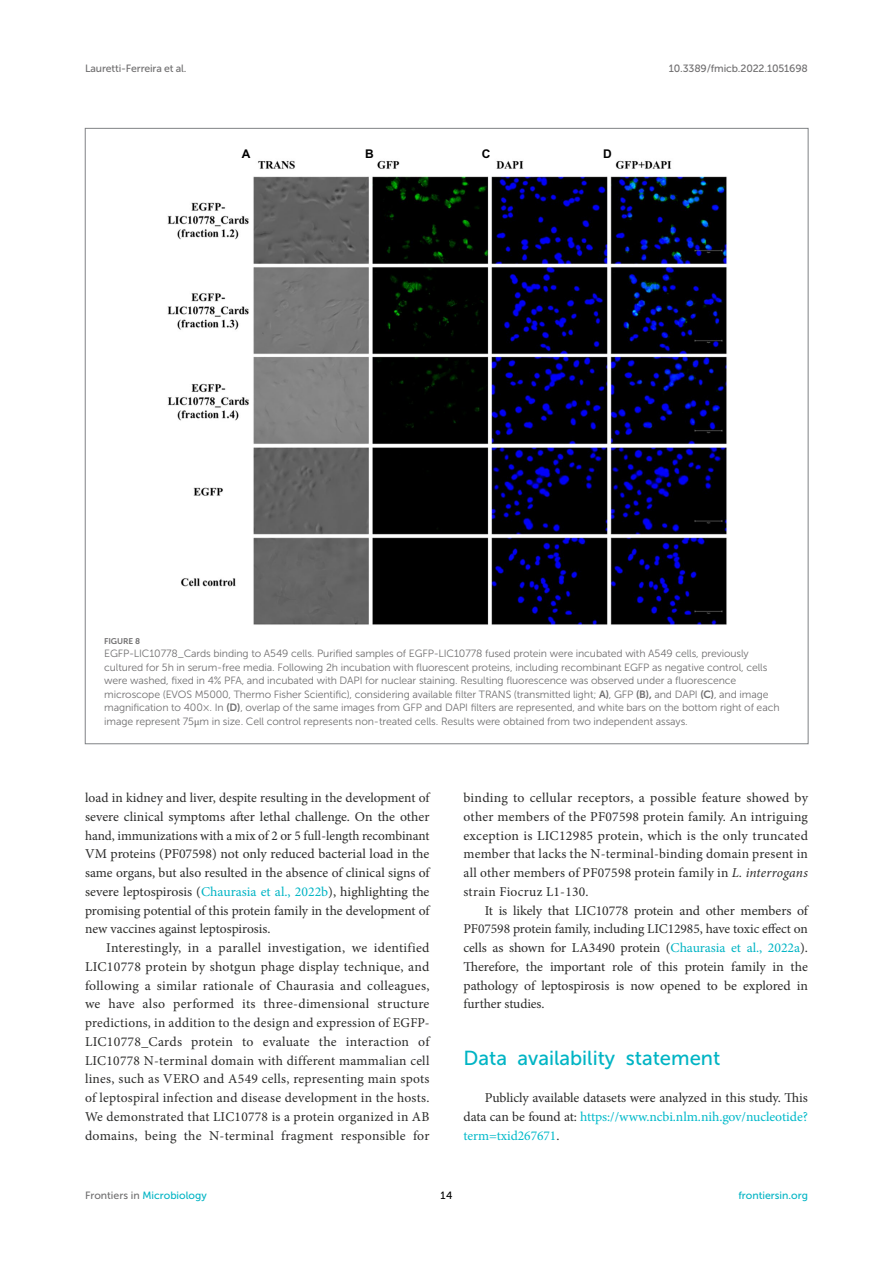
<style>
.page{position:relative;width:893px;height:1263px;background:#fff}
.page>*{position:absolute;margin:0;border:0;box-sizing:border-box;transform-origin:0 0}
.HEAD_1{font:20.25px "Museo Sans 500";color:#00b4c4}
.TEXT{font:13.5px/18.8px "Minion Pro";letter-spacing:.005em;color:#2b2b2a;text-align:justify}
.TEXT_FLUSH{font:13.5px/18.8px "Minion Pro";letter-spacing:-.005em;color:#2b2b2a;text-align:justify}
.t1{font:700 12px "Arial";color:#000}
.FIG_LEG{font:10.5px/13.5px "Museo Sans 300";letter-spacing:-.01em;color:#706f70}
.t2{font:10.5px "Museo Sans 500";letter-spacing:-.015em;color:#706f70}
.t3{font:10.5px "Museo Sans 500";color:#00b4c4}
.t4{font:10.5px "Museo Sans 500";color:#000}
.FIG_HD{font:8.25px "Museo Sans 700";letter-spacing:-.01em;color:#706f70}
.s1{font-family:"Museo Sans 700"}
.s2{font-family:"STIX General"}
.s3{color:#00b4c4}
.s4{font-style:italic}
.s5{color:#00b9c9}
.s6{color:#706f70}
</style>
<div class="page">
<img style="left:167px;top:160px;width:560px;height:465px">
<p class="t2" style="left:85px;top:63px;width:103px">Lauretti-Ferreira et al.</p>
<p class="t2" style="left:669px;top:63px;width:140px">10.3389/fmicb.2022.1051698</p>
<p class="t1" style="left:242px;top:146px;width:10px">A</p>
<p class="t1" style="left:365px;top:146px;width:10px">B</p>
<p class="t1" style="left:482px;top:146px;width:10px">C</p>
<p class="t1" style="left:603px;top:146px;width:10px">D</p>
<p class="FIG_HD" style="left:104px;top:636px;width:37px">FIGURE 8</p>
<p class="FIG_LEG" style="left:104px;top:647px;width:677px">EGFP-LIC10778_Cards binding to A549 cells. Purified samples of EGFP-LIC10778 fused protein were incubated with A549 cells, previously cultured for 5 h in serum-free media. Following 2 h incubation with fluorescent proteins, including recombinant EGFP as negative control, cells were washed, fixed in 4% PFA, and incubated with DAPI for nuclear staining. Resulting fluorescence was observed under a fluorescence microscope (EVOS M5000, Thermo Fisher Scientific), considering available filter TRANS (transmitted light; <span class="s1">A)</span>, GFP <span class="s1">(B),</span> and DAPI <span class="s1">(C)</span>, and image magnification to 400×. In <span class="s1">(D)</span>, overlap of the same images from GFP and DAPI filters are represented, and white bars on the bottom right of each image represent 75 <span class="s2">μ</span>m in size. Cell control represents non-treated cells. Results were obtained from two independent assays.</p>
<p class="TEXT" style="left:85px;top:788px;width:346px">load in kidney and liver, despite resulting in the development of severe clinical symptoms after lethal challenge. On the other hand, immunizations with a mix of 2 or 5 full-length recombinant VM proteins (PF07598) not only reduced bacterial load in the same organs, but also resulted in the absence of clinical signs of severe leptospirosis (<span class="s3">Chaurasia et al., 2022b</span>), highlighting the promising potential of this protein family in the development of new vaccines against leptospirosis.</p>
<p class="TEXT" style="left:85px;top:938px;width:346px;text-indent:21px">Interestingly, in a parallel investigation, we identified LIC10778 protein by shotgun phage display technique, and following a similar rationale of Chaurasia and colleagues, we have also performed its three-dimensional structure predictions, in addition to the design and expression of EGFP-LIC10778_Cards protein to evaluate the interaction of LIC10778 N-terminal domain with different mammalian cell lines, such as VERO and A549 cells, representing main spots of leptospiral infection and disease development in the hosts.<br>We demonstrated that LIC10778 is a protein organized in AB domains, being the N-terminal fragment responsible for</p>
<p class="TEXT" style="left:463px;top:788px;width:346px">binding to cellular receptors, a possible feature showed by other members of the PF07598 protein family. An intriguing exception is LIC12985 protein, which is the only truncated member that lacks the N-terminal-binding domain present in all other members of PF07598 protein family in <span class="s4">L. interrogans </span>strain Fiocruz L1-130.</p>
<p class="TEXT" style="left:463px;top:901px;width:346px;text-indent:21px">It is likely that LIC10778 protein and other members of PF07598 protein family, including LIC12985, have toxic effect on cells as shown for LA3490 protein (<span class="s3">Chaurasia et al., 2022a</span>).<br>Therefore, the important role of this protein family in the pathology of leptospirosis is now opened to be explored in further studies.</p>
<p class="HEAD_1" style="left:463px;top:1046px;width:258px">Data availability statement</p>
<p class="TEXT_FLUSH" style="left:463px;top:1088px;width:346px;text-indent:21px">Publicly available datasets were analyzed in this study. This data can be found at: <span class="s5">https://www.ncbi.nlm.nih.gov/nucleotide? term=txid267671</span>.</p>
<p class="t3" style="left:85px;top:1190px;width:123px"><span class="s6">Frontiers in</span> Microbiology</p>
<p class="t4" style="left:441px;top:1190px;width:13px">14</p>
<p class="t3" style="left:738px;top:1190px;width:71px">frontiersin.org</p>
</div>
